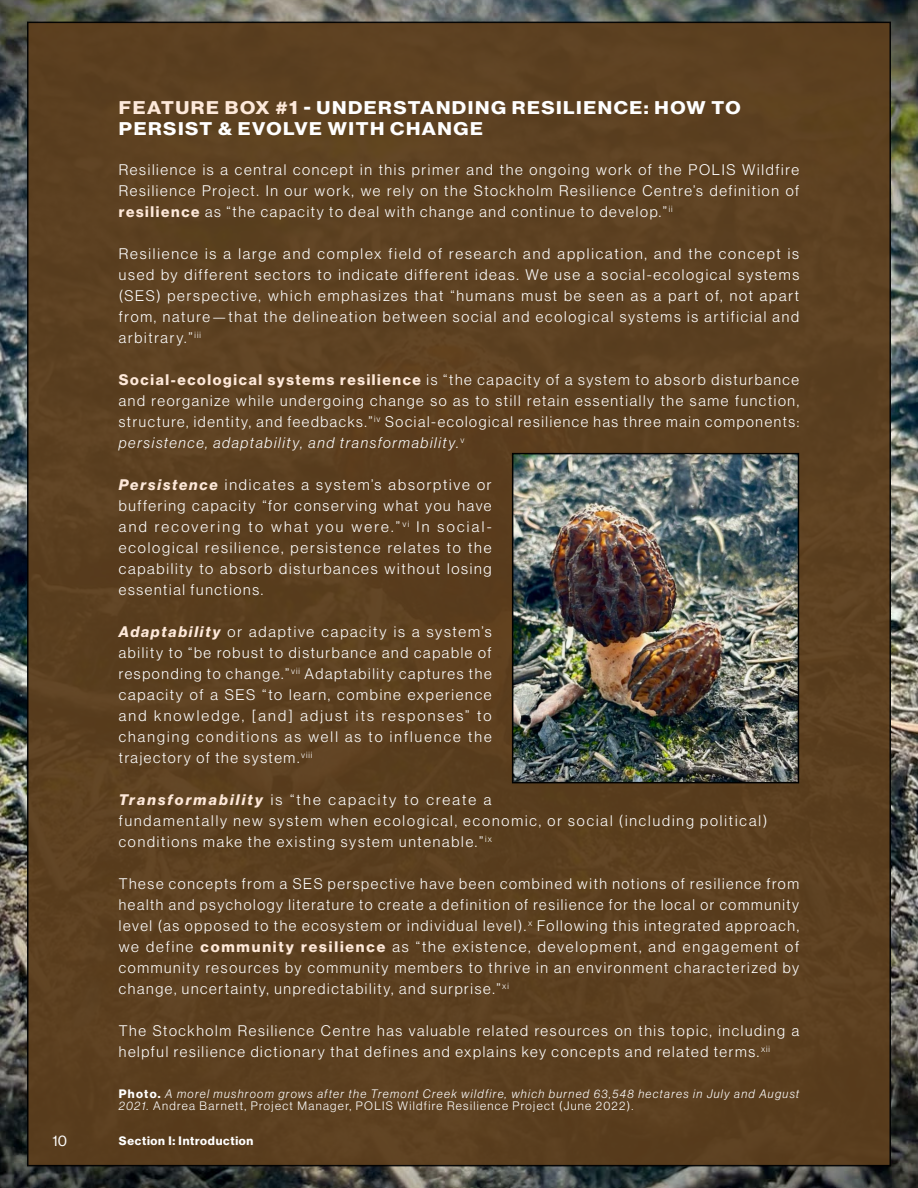
<style>
.page{position:relative;width:918px;height:1188px;background:#fff}
.page>*{position:absolute;margin:0;border:0;box-sizing:border-box;transform-origin:0 0}
.t1{font:18px/21px "N Haas Grotesk DS Pro 75 Bd";letter-spacing:.075em;color:#fff;scale:1.13 1}
.t2{font:15px/21px "N Haas Grotesk DS Pro 45 Lt";letter-spacing:.11em;color:#fff;text-align:justify}
.t3{font:15px/21px "N Haas Grotesk DS Pro 45 Lt";letter-spacing:.13em;color:#fff}
.t4{font:15px "N Haas Grotesk DS Pro 46 Lt It";letter-spacing:.11em;color:#fff}
.t5{font:15px "N Haas Grotesk DS Pro 55 Rg";color:#fff}
.t6{font:12px "N Haas Grotesk DS Pro 46 Lt It";letter-spacing:.11em;color:#fff}
.t7{font:12px "N Haas Grotesk DS Pro 45 Lt";letter-spacing:.11em;color:#fff}
.t8{font:12px "N Haas Grotesk DS Pro 75 Bd";letter-spacing:.06em;color:#fff}
.s1{color:#fee9da}
.s2{font-family:"N Haas Grotesk DS Pro 75 Bd";color:#fee9da}
.s3{font-family:"N Haas Grotesk DS Pro 76 Bd It";color:#fee9da}
.s4{font-family:"N Haas Grotesk DS Pro 75 Bd"}
.s5{font-family:"N Haas Grotesk DS Pro 46 Lt It"}
</style>
<div class="page">
<img style="left:0;top:0;width:918px;height:1188px">
<div style="left:26px;top:21px;width:866px;height:1146px;background:#5c4020"></div>
<img style="left:515px;top:456px;width:281px;height:324px">
<div style="left:512px;top:453px;width:287px;height:330px;border:2px solid #000"></div>
<p class="t1" style="left:119px;top:97px;width:552px"><span class="s1">FEATURE BOX #1</span> - UNDERSTANDING RESILIENCE: HOW TO<br>PERSIST &amp; EVOLVE WITH CHANGE</p>
<p class="t2" style="left:119px;top:159px;width:682px">Resilience is a central concept in this primer and the ongoing work of the POLIS Wildfire Resilience Project. In our work, we rely on the Stockholm Resilience Centre’s definition of <span class="s2">resilience</span> as “the capacity to deal with change and continue to develop.”<sup>ii</sup></p>
<p class="t2" style="left:119px;top:243px;width:682px">Resilience is a large and complex field of research and application, and the concept is used by different sectors to indicate different ideas. We use a social-ecological systems (SES) perspective, which emphasizes that “humans must be seen as a part of, not apart from, nature—that the delineation between social and ecological systems is artificial and arbitrary.”<sup>iii</sup></p>
<p class="t2" style="left:119px;top:369px;width:682px"><span class="s2">Social-ecological systems resilience</span> is “the capacity of a system to absorb disturbance and reorganize while undergoing change so as to still retain essentially the same function, structure, identity, and feedbacks.”<sup>iv</sup> Social-ecological resilience has three main components:</p>
<p class="t4" style="left:119px;top:434px;width:347px">persistence, adaptability, and transformability.<sup>v</sup></p>
<p class="t2" style="left:119px;top:474px;width:374px"><span class="s3">Persistence</span> indicates a system’s absorptive or buffering capacity “for conserving what you have and recovering to what you were.”<sup>vi</sup> In social&shy;ecological resilience, persistence relates to the capability to absorb disturbances without losing essential functions.</p>
<p class="t2" style="left:119px;top:621px;width:374px"><span class="s3">Adaptability</span> or adaptive capacity is a system’s ability to “be robust to disturbance and capable of responding to change.”<sup>vii</sup> Adaptability captures the capacity of a SES “to learn, combine experience and knowledge, [and] adjust its responses” to changing conditions as well as to influence the trajectory of the system.<sup>viii</sup></p>
<p class="t3" style="left:119px;top:789px;width:650px"><span class="s3">Transformability</span> is “the capacity to create a<br>fundamentally new system when ecological, economic, or social (including political) conditions make the existing system untenable.”<sup>ix</sup></p>
<p class="t2" style="left:119px;top:873px;width:682px">These concepts from a SES perspective have been combined with notions of resilience from health and psychology literature to create a definition of resilience for the local or community level (as opposed to the ecosystem or individual level).<sup>x</sup> Following this integrated approach, we define <span class="s2">community resilience</span> as “the existence, development, and engagement of community resources by community members to thrive in an environment characterized by change, uncertainty, unpredictability, and surprise.”<sup>xi</sup></p>
<p class="t2" style="left:119px;top:1020px;width:682px">The Stockholm Resilience Centre has valuable related resources on this topic, including a helpful resilience dictionary that defines and explains key concepts and related terms.<sup>xii</sup></p>
<p class="t6" style="left:119px;top:1087px;width:682px"><span class="s4">Photo.</span> A morel mushroom grows after the Tremont Creek wildfire, which burned 63,548 hectares in July and August</p>
<p class="t7" style="left:119px;top:1099px;width:516px"><span class="s5">2021.</span> Andrea Barnett, Project Manager, POLIS Wildfire Resilience Project (June 2022).</p>
<p class="t5" style="left:52px;top:1132px;width:16px">10</p>
<p class="t8" style="left:119px;top:1134px;width:136px">Section I: Introduction</p>
</div>
